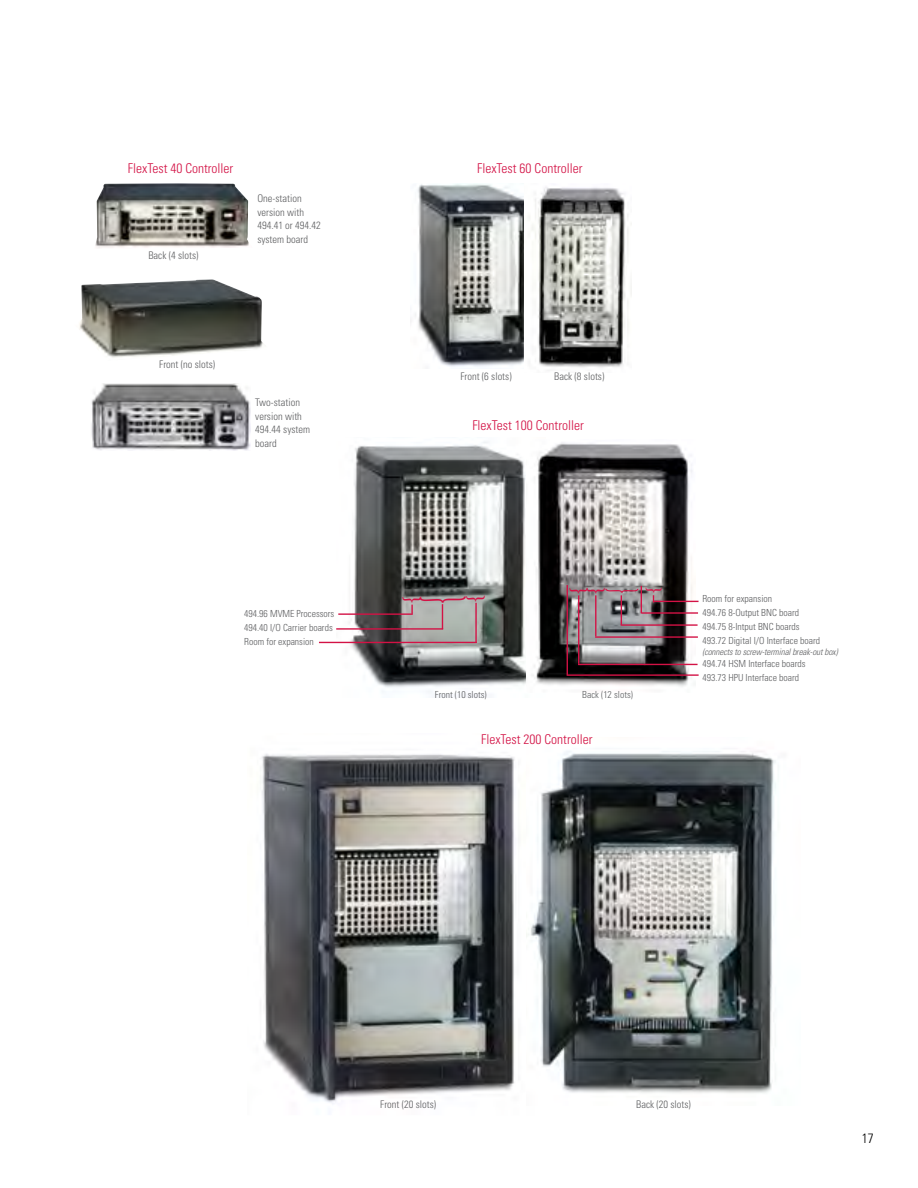
<style>
.page{position:relative;width:918px;height:1188px;background:#fff}
.page>*{position:absolute;margin:0;border:0;box-sizing:border-box;transform-origin:0 0}
.t1{font:37.5px "Minion Pro";color:#d31245;scale:.47 1}
.t2{font:20.55px/17.4px "Minion Pro";color:#d31245;scale:1.18 1}
.t3{font:18.45px "Minion Pro";color:#d31245;scale:1.18 1}
.t4{font:300 condensed 13.5px "Univers";color:#d31245}
.t5{font:300 condensed 13.5px "Univers LT Std";color:#000}
.t6{font:300 condensed 10.5px/13.5px "Univers";color:#5f6062}
.t7{font:300 condensed 9.75px/14px "Univers";color:#5f6062}
.t8{font:italic 300 condensed 9px "Univers LT Std";letter-spacing:-.01em;color:#5f6062}
</style>
<div class="page">
<img style="left:79px;top:279px;width:184px;height:79px">
<img style="left:261px;top:754px;width:266px;height:350px">
<img style="left:528px;top:751px;width:248px;height:342px">
<img style="left:95px;top:183px;width:154px;height:65px">
<img style="left:415px;top:183px;width:109px;height:184px">
<img style="left:529px;top:187px;width:100px;height:184px">
<img style="left:91px;top:383px;width:160px;height:67px">
<img style="left:336px;top:441px;width:190px;height:252px">
<hr style="left:338px;top:613px;width:75px;height:2px;background:#d31245">
<hr style="left:336px;top:628px;width:107px;height:2px;background:#d31245">
<hr style="left:475px;top:603px;width:2px;height:40px;background:#d31245">
<hr style="left:319px;top:642px;width:158px;height:1px;background:#d31245">
<img style="left:532px;top:442px;width:164px;height:245px">
<hr style="left:578px;top:595px;width:1px;height:69px;background:#d31245">
<hr style="left:567px;top:585px;width:1px;height:91px;background:#d31245">
<hr style="left:621px;top:595px;width:1px;height:30px;background:#d31245">
<hr style="left:653px;top:601px;width:46px;height:1px;background:#d31245">
<hr style="left:621px;top:624px;width:77px;height:2px;background:#d31245">
<hr style="left:595px;top:595px;width:1px;height:41px;background:#d31245">
<svg style="left:641px;top:586px;width:1px;height:27px"></svg>
<hr style="left:642px;top:612px;width:56px;height:2px;background:#d31245">
<hr style="left:595px;top:636px;width:103px;height:2px;background:#d31245">
<hr style="left:578px;top:664px;width:120px;height:1px;background:#d31245">
<hr style="left:567px;top:674px;width:132px;height:2px;background:#d31245">
<svg style="left:403px;top:595px;width:82px;height:34px;background:#aca8a7"></svg>
<h3 class="t4" style="left:128px;top:160px;width:107px">FlexTest 40 Controller</h3>
<h3 class="t4" style="left:477px;top:160px;width:107px">FlexTest 60 Controller</h3>
<p class="t6" style="left:148px;top:249px;width:52px">Back (4 slots)</p>
<p class="t6" style="left:159px;top:357px;width:57px">Front (no slots)</p>
<p class="t6" style="left:257px;top:192px;width:65px">One-station version with<br>494.41 or 494.42 system board</p>
<p class="t6" style="left:255px;top:396px;width:56px">Two-station version with<br>494.44 system board</p>
<p class="t6" style="left:460px;top:370px;width:53px">Front (6 slots)</p>
<p class="t6" style="left:554px;top:370px;width:52px">Back (8 slots)</p>
<h3 class="t4" style="left:472px;top:417px;width:113px">FlexTest 100 Controller</h3>
<p class="t7" style="left:244px;top:607px;width:92px">494.96 MVME Processors<br>494.40 I/O Carrier boards<br>Room for expansion</p>
<p class="t7" style="left:435px;top:688px;width:53px">Front (10 slots)</p>
<h2 class="t2" style="left:569px;top:595px;width:9px;rotate:-90deg">{ {</h2>
<h1 class="t1" style="left:595px;top:594px;width:15px;rotate:-90deg">{</h1>
<h3 class="t3" style="left:640px;top:594px;width:8px;rotate:-90deg">{</h3>
<p class="t7" style="left:582px;top:688px;width:52px">Back (12 slots)</p>
<h3 class="t4" style="left:481px;top:731px;width:113px">FlexTest 200 Controller</h3>
<p class="t7" style="left:702px;top:591px;width:119px">Room for expansion<br>494.76 8-Output BNC board<br>494.75 8-Intput BNC boards<br>493.72 Digital I/O Interface board</p>
<p class="t8" style="left:702px;top:646px;width:137px">(connects to screw-terminal break-out box)</p>
<p class="t7" style="left:702px;top:657px;width:105px">494.74 HSM Interface boards<br>493.73 HPU Interface board</p>
<p class="t6" style="left:380px;top:1097px;width:57px">Front (20 slots)</p>
<p class="t6" style="left:636px;top:1097px;width:56px">Back (20 slots)</p>
<h3 class="t5" style="left:862px;top:1130px;width:13px">17</h3>
</div>
